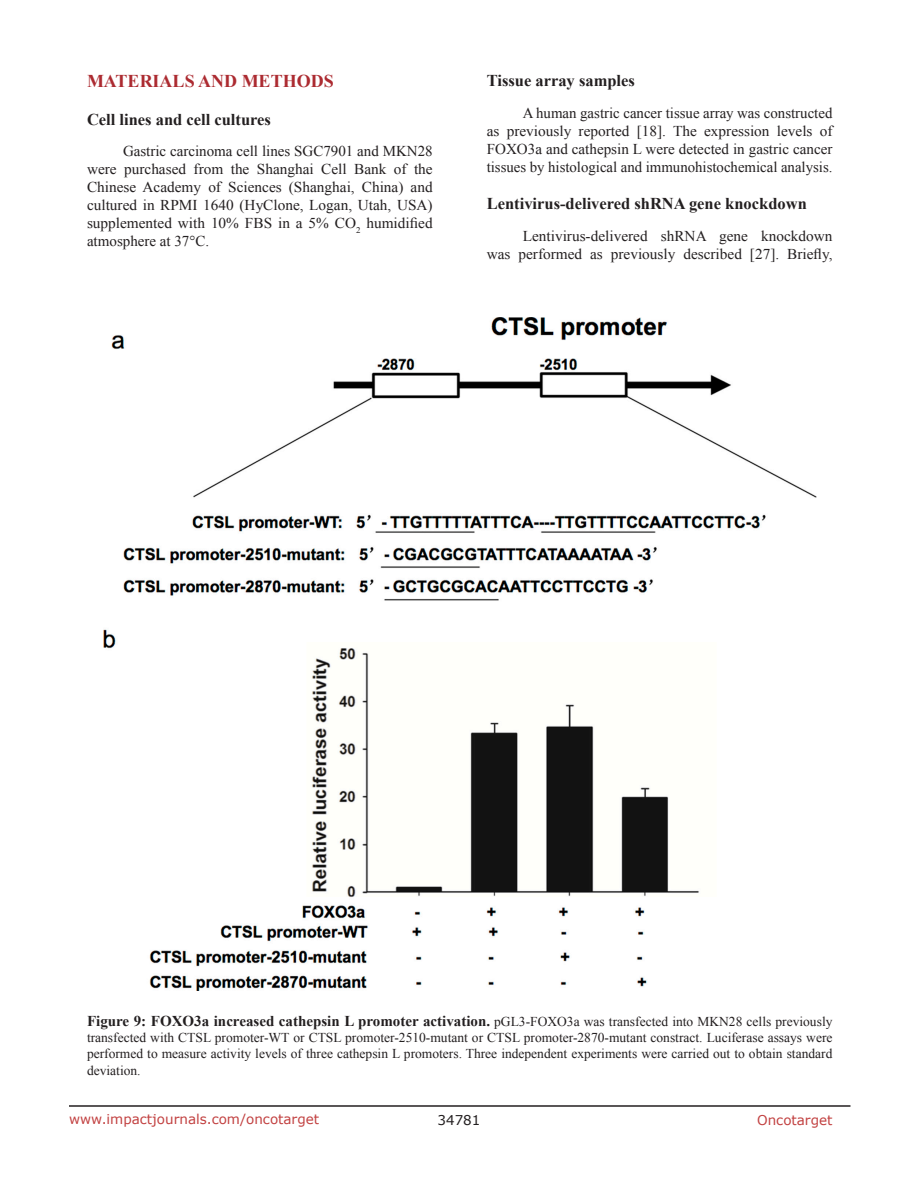
<style>
.page{position:relative;width:918px;height:1188px;background:#fff}
.page>*{position:absolute;margin:0;border:0;box-sizing:border-box;transform-origin:0 0}
.t1{font:700 18px "Times New Roman";color:#ac2b31}
.t2{font:700 16.5px "Times New Roman";color:#231f20}
.t3{font:15px/18px "Times New Roman";color:#231f20;text-align:justify}
.t4{font:700 15px "Times New Roman";color:#231f20}
.t5{font:13.5px/16.2px "Times New Roman";color:#231f20;text-align:justify}
.t6{font:13.5px "Verdana";color:#c24141}
.t7{font:13.5px "Verdana";color:#231f20}
.s1{font-weight:400;font-size:13.5px}
</style>
<div class="page">
<hr style="left:69px;top:1105px;width:781px;height:2px;background:#231f20">
<img style="left:103px;top:317px;width:713px;height:673px">
<p class="t1" style="left:87px;top:69px;width:248px">MATERIALS AND METHODS</p>
<p class="t2" style="left:87px;top:108px;width:185px">Cell lines and cell cultures</p>
<p class="t3" style="left:87px;top:142px;width:347px;text-indent:36px">Gastric carcinoma cell lines SGC7901 and MKN28 were purchased from the Shanghai Cell Bank of the Chinese Academy of Sciences (Shanghai, China) and cultured in RPMI 1640 (HyClone, Logan, Utah, USA) supplemented with 10% FBS in a 5% CO<sub>2</sub> humidified atmosphere at 37°C.</p>
<p class="t2" style="left:487px;top:69px;width:150px">Tissue array samples</p>
<p class="t3" style="left:487px;top:103px;width:347px;text-indent:36px">A human gastric cancer tissue array was constructed as previously reported [18]. The expression levels of FOXO3a and cathepsin L were detected in gastric cancer tissues by histological and immunohistochemical analysis.</p>
<p class="t2" style="left:487px;top:193px;width:322px">Lentivirus-delivered shRNA gene knockdown</p>
<p class="t3" style="left:487px;top:227px;width:347px;text-align:right">Lentivirus-delivered shRNA gene knockdown<br>was performed as previously described [27]. Briefly,</p>
<p class="t4" style="left:87px;top:1011px;width:747px">Figure 9: FOXO3a increased cathepsin L promoter activation. <span class="s1">pGL3-FOXO3a was transfected into MKN28 cells previously</span></p>
<p class="t5" style="left:87px;top:1029px;width:747px">transfected with CTSL promoter-WT or CTSL promoter-2510-mutant or CTSL promoter-2870-mutant constract. Luciferase assays were performed to measure activity levels of three cathepsin L promoters. Three independent experiments were carried out to obtain standard deviation.</p>
<p class="t6" style="left:69px;top:1110px;width:252px">www.impactjournals.com/oncotarget</p>
<p class="t7" style="left:438px;top:1111px;width:44px">34781</p>
<p class="t6" style="left:757px;top:1111px;width:77px">Oncotarget</p>
</div>
